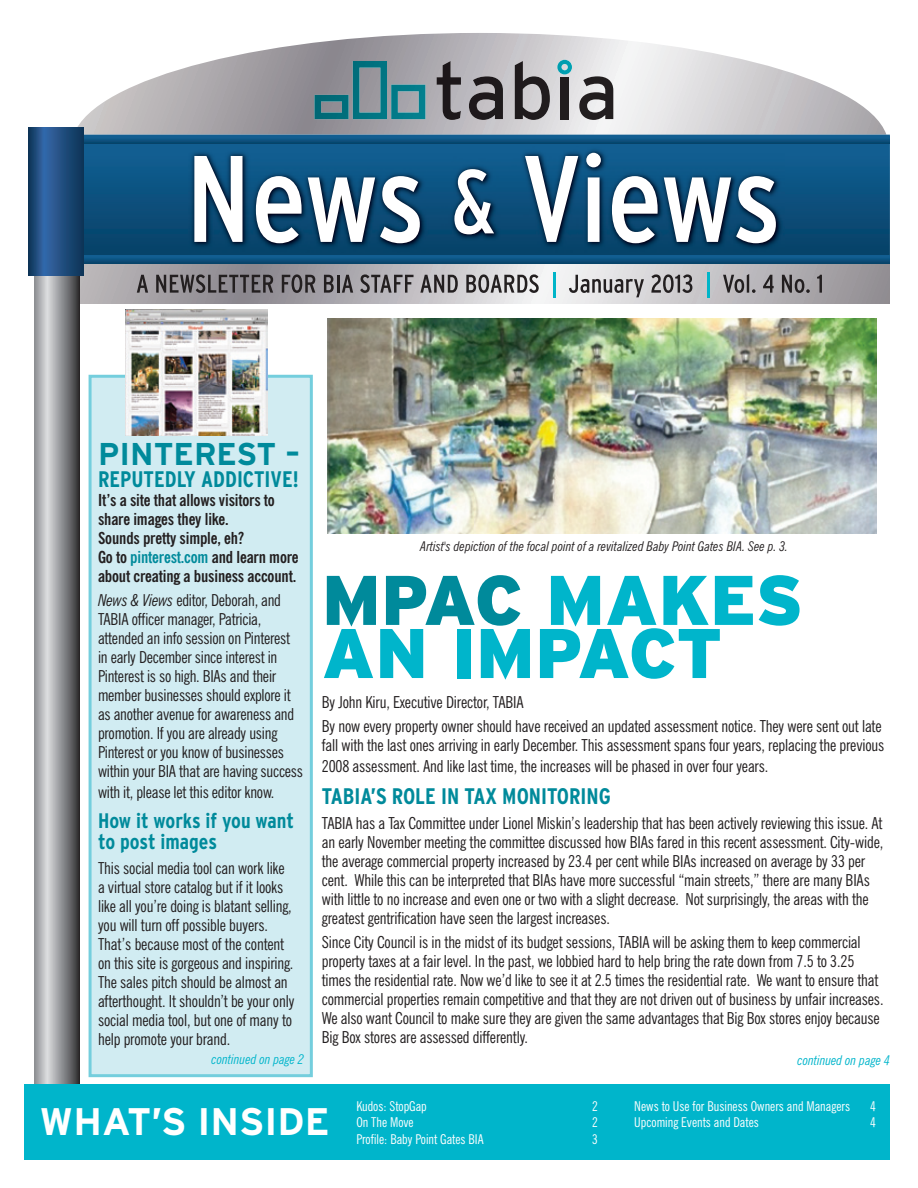
<style>
.page{position:relative;width:918px;height:1188px;background:#fff}
.page>*{position:absolute;margin:0;border:0;box-sizing:border-box;transform-origin:0 0}
.t1{font:900 70.05px/53.1px "Interstate";letter-spacing:-.01em;color:#00b5cb}
.t2{font:700 38.4px "Interstate";color:#fff}
.t3{font:700 31.5px "Interstate";color:#008a9b}
.t4{font:700 condensed 22.5px "Interstate";color:#008a9b}
.t5{font:700 condensed 21px/21px "Interstate";color:#008a9b}
.t6{font:condensed 16.5px/18.9px "News Gothic BT";letter-spacing:-.01em;color:#231f20}
.t7{font:700 condensed 16.5px/19px "News Gothic BT";letter-spacing:-.01em;color:#231f20}
.t8{font:condensed 13.5px "News Gothic BT";color:#fff}
.t9{font:italic condensed 13.5px "News Gothic BT";color:#231f20}
.t10{font:italic condensed 13.5px "News Gothic BT";color:#00b5cb}
.s1{color:#008a9b}
.s2{font-style:italic}
</style>
<div class="page">
<svg style="left:79px;top:263px;width:811px;height:41px;background:#b1b1b6"></svg>
<svg style="left:74px;top:33px;width:812px;height:102px"></svg>
<svg style="left:34px;top:276px;width:45px;height:809px;background:#9a9c9e"></svg>
<svg style="left:437px;top:61px;width:24px;height:59px"></svg>
<svg style="left:469px;top:76px;width:34px;height:44px"></svg>
<svg style="left:515px;top:61px;width:35px;height:59px;background:#7c797c"></svg>
<div style="left:561px;top:77px;width:8px;height:42px;background:#211d1e"></div>
<svg style="left:579px;top:76px;width:34px;height:44px"></svg>
<svg style="left:314px;top:61px;width:111px;height:58px;background:#628a93"></svg>
<svg style="left:557px;top:60px;width:15px;height:14px"></svg>
<svg style="left:83px;top:135px;width:807px;height:120px;background:#0c507d"></svg>
<svg style="left:83px;top:255px;width:807px;height:8px;background:#0d5382"></svg>
<img style="left:189px;top:147px;width:595px;height:105px">
<svg style="left:194px;top:156px;width:49px;height:86px"></svg>
<svg style="left:256px;top:176px;width:46px;height:67px"></svg>
<svg style="left:308px;top:176px;width:112px;height:67px"></svg>
<svg style="left:454px;top:169px;width:40px;height:65px"></svg>
<svg style="left:525px;top:156px;width:53px;height:86px"></svg>
<svg style="left:586px;top:153px;width:15px;height:89px"></svg>
<svg style="left:612px;top:176px;width:46px;height:67px"></svg>
<svg style="left:664px;top:176px;width:112px;height:67px"></svg>
<svg style="left:83px;top:136px;width:807px;height:8px;background:#0c5280"></svg>
<svg style="left:28px;top:128px;width:55px;height:148px;background:#204d7d"></svg>
<svg style="left:137px;top:275px;width:11px;height:18px"></svg>
<svg style="left:156px;top:274px;width:117px;height:19px;background:#676468"></svg>
<svg style="left:282px;top:274px;width:33px;height:19px"></svg>
<svg style="left:324px;top:275px;width:29px;height:18px"></svg>
<svg style="left:360px;top:274px;width:54px;height:19px"></svg>
<svg style="left:420px;top:275px;width:38px;height:18px"></svg>
<svg style="left:466px;top:274px;width:73px;height:19px"></svg>
<hr style="left:553px;top:272px;width:2px;height:25px;background:#00b5c8">
<svg style="left:569px;top:275px;width:75px;height:22px;background:#adabad"></svg>
<svg style="left:651px;top:274px;width:41px;height:19px"></svg>
<hr style="left:707px;top:272px;width:2px;height:25px;background:#00b5c8">
<svg style="left:723px;top:274px;width:33px;height:19px"></svg>
<svg style="left:763px;top:275px;width:11px;height:18px"></svg>
<svg style="left:782px;top:275px;width:28px;height:18px"></svg>
<svg style="left:817px;top:275px;width:5px;height:18px"></svg>
<div style="left:89px;top:375px;width:224px;height:702px;background:#d1ecf2;border:3px solid #74cedd"></div>
<div style="left:25px;top:1085px;width:865px;height:75px;background:#00b5cb"></div>
<img style="left:126px;top:309px;width:141px;height:126px">
<img style="left:328px;top:318px;width:548px;height:216px">
<h3 class="t3" style="left:98px;top:436px;width:204px">PINTEREST –</h3>
<h3 class="t4" style="left:98px;top:467px;width:202px">REPUTEDLY ADDICTIVE!</h3>
<p class="t7" style="left:98px;top:491px;width:202px">It’s a site that allows visitors to share images they like.<br>Sounds pretty simple, eh?<br>Go to <span class="s1">pinterest.com</span> and learn more about creating a business account.</p>
<p class="t6" style="left:98px;top:591px;width:207px"><span class="s2">News &amp; Views</span> editor, Deborah, and TABIA officer manager, Patricia, attended an info session on Pinterest in early December since interest in Pinterest is so high. BIAs and their member businesses should explore it as another avenue for awareness and promotion. If you are already using Pinterest or you know of businesses within your BIA that are having success</p>
<p class="t6" style="left:98px;top:782px;width:178px">with it, please let this editor know.</p>
<p class="t5" style="left:98px;top:810px;width:198px">HOW IT WORKS IF YOU WANT<br>TO POST IMAGES</p>
<p class="t6" style="left:98px;top:858px;width:198px">This social media tool can work like a virtual store catalog but if it looks like all you’re doing is blatant selling, you will turn off possible buyers.<br>That’s because most of the content on this site is gorgeous and inspiring.<br>The sales pitch should be almost an afterthought. It shouldn’t be your only social media tool, but one of many to help promote your brand.</p>
<p class="t10" style="left:212px;top:1051px;width:94px">continued on page 2</p>
<p class="t9" style="left:420px;top:538px;width:369px">Artist's depiction of the focal point of a revitalized Baby Point Gates BIA. See p. 3.</p>
<h1 class="t1" style="left:322px;top:573px;width:483px"><span class="s1">MPAC</span> MAKES<br>AN IMPAC</h1>
<h1 class="t1" style="left:676px;top:626px;width:48px">T</h1>
<p class="t6" style="left:322px;top:690px;width:561px;line-height:24.3px">By John Kiru, Executive Director, TABIA<br>By now every property owner should have received an updated assessment notice. They were sent out late</p>
<p class="t6" style="left:322px;top:735px;width:564px;line-height:20.7px">fall with the last ones arriving in early December. This assessment spans four years, replacing the previous<br>2008 assessment. And like last time, the increases will be phased in over four years.</p>
<h3 class="t4" style="left:322px;top:784px;width:291px">TABIA’S ROLE IN TAX MONITORING</h3>
<p class="t6" style="left:322px;top:813px;width:563px">TABIA has a Tax Committee under Lionel Miskin’s leadership that has been actively reviewing this issue. At an early November meeting the committee discussed how BIAs fared in this recent assessment. City-wide, the average commercial property increased by 23.4 per cent while BIAs increased on average by 33 per cent. While this can be interpreted that BIAs have more successful “main streets,” there are many BIAs with little to no increase and even one or two with a slight decrease. Not surprisingly, the areas with the greatest gentrification have seen the largest increases.</p>
<p class="t6" style="left:322px;top:933px;width:563px">Since City Council is in the midst of its budget sessions, TABIA will be asking them to keep commercial property taxes at a fair level. In the past, we lobbied hard to help bring the rate down from 7.5 to 3.25 times the residential rate. Now we’d like to see it at 2.5 times the residential rate. We want to ensure that commercial properties remain competitive and that they are not driven out of business by unfair increases.<br>We also want Council to make sure they are given the same advantages that Big Box stores enjoy because Big Box stores are assessed differently.</p>
<p class="t10" style="left:797px;top:1052px;width:94px">continued on page 4</p>
<h2 class="t2" style="left:40px;top:1100px;width:292px">WHAT’S INSIDE</h2>
<p class="t8" style="left:356px;top:1098px;width:72px">Kudos: StopGap</p>
<p class="t8" style="left:592px;top:1098px;width:7px">2</p>
<p class="t8" style="left:356px;top:1114px;width:59px">On The Move</p>
<p class="t8" style="left:592px;top:1114px;width:7px">2</p>
<p class="t8" style="left:356px;top:1131px;width:129px">Profile: Baby Point Gates BIA</p>
<p class="t8" style="left:592px;top:1131px;width:7px">3</p>
<p class="t8" style="left:634px;top:1098px;width:217px">News to Use for Business Owners and Managers</p>
<p class="t8" style="left:870px;top:1098px;width:7px">4</p>
<p class="t8" style="left:634px;top:1114px;width:126px">Upcoming Events and Dates</p>
<p class="t8" style="left:870px;top:1114px;width:7px">4</p>
</div>
